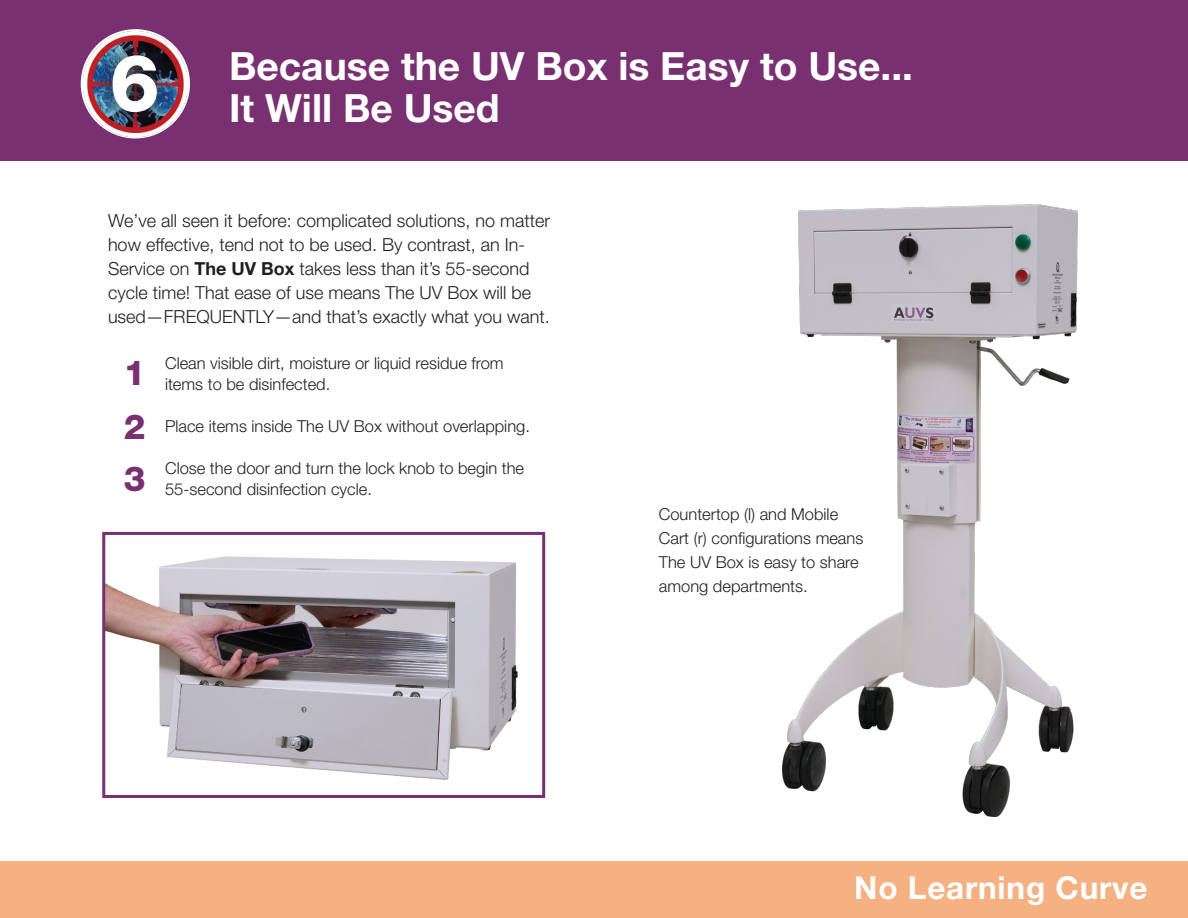
<style>
.page{position:relative;width:1188px;height:918px;background:#fff}
.page>*{position:absolute;margin:0;border:0;box-sizing:border-box;transform-origin:0 0}
.t1{font:800 79.35px "Helvetica Neue LT Pro";color:#fff}
.t2{font:700 39px "Helvetica Neue LT Pro";color:#fff}
.t3{font:800 34.5px "Helvetica Neue LT Pro";color:#783071}
.t4{font:700 31.5px "Helvetica Neue LT Pro";letter-spacing:.025em;color:#fff}
.t5{font:300 18px/24px "Helvetica Neue LT Pro";color:#231f20}
.t6{font:300 16.5px/24px "Helvetica Neue LT Pro";color:#231f20}
.s1{font-weight:700}
</style>
<div class="page">
<div style="left:0;top:0;width:1188px;height:161px;background:#783071"></div>
<div style="left:0;top:861px;width:1188px;height:57px;background:#f5b182"></div>
<img style="left:106px;top:556px;width:412px;height:224px">
<div style="left:102px;top:532px;width:443px;height:266px;border:3px solid #783071"></div>
<img style="left:782px;top:204px;width:296px;height:612px">
<img style="left:83px;top:32px;width:105px;height:104px">
<img style="left:90px;top:34px;width:89px;height:100px">
<p class="t1" style="left:110px;top:36px;width:51px">6</p>
<p class="t2" style="left:229px;top:42px;width:686px">Because the UV Box is Easy to Use...</p>
<p class="t2" style="left:229px;top:84px;width:272px">It Will Be Used</p>
<p class="t5" style="left:108px;top:208px;width:444px">We’ve all seen it before: complicated solutions, no matter how effective, tend not to be used. By contrast, an In-Service on <span class="s1">The UV Box</span> takes less than it’s 55-second cycle time! That ease of use means The UV Box will be used—FREQUENTLY—and that’s exactly what you want.</p>
<p class="t6" style="left:165px;top:352px;width:340px;line-height:21px">Clean visible dirt, moisture or liquid residue from items to be disinfected.</p>
<p class="t6" style="left:165px;top:413px;width:366px">Place items inside The UV Box without overlapping.</p>
<p class="t6" style="left:165px;top:457px;width:361px;line-height:21px">Close the door and turn the lock knob to begin the<br>55-second disinfection cycle.</p>
<p class="t3" style="left:124px;top:352px;width:23px">1</p>
<p class="t3" style="left:124px;top:406px;width:23px">2</p>
<p class="t3" style="left:124px;top:458px;width:23px">3</p>
<p class="t6" style="left:659px;top:501px;width:206px">Countertop (l) and Mobile<br>Cart (r) configurations means<br>The UV Box is easy to share among departments.</p>
<p class="t4" style="left:854px;top:868px;width:295px">No Learning Curve</p>
</div>
